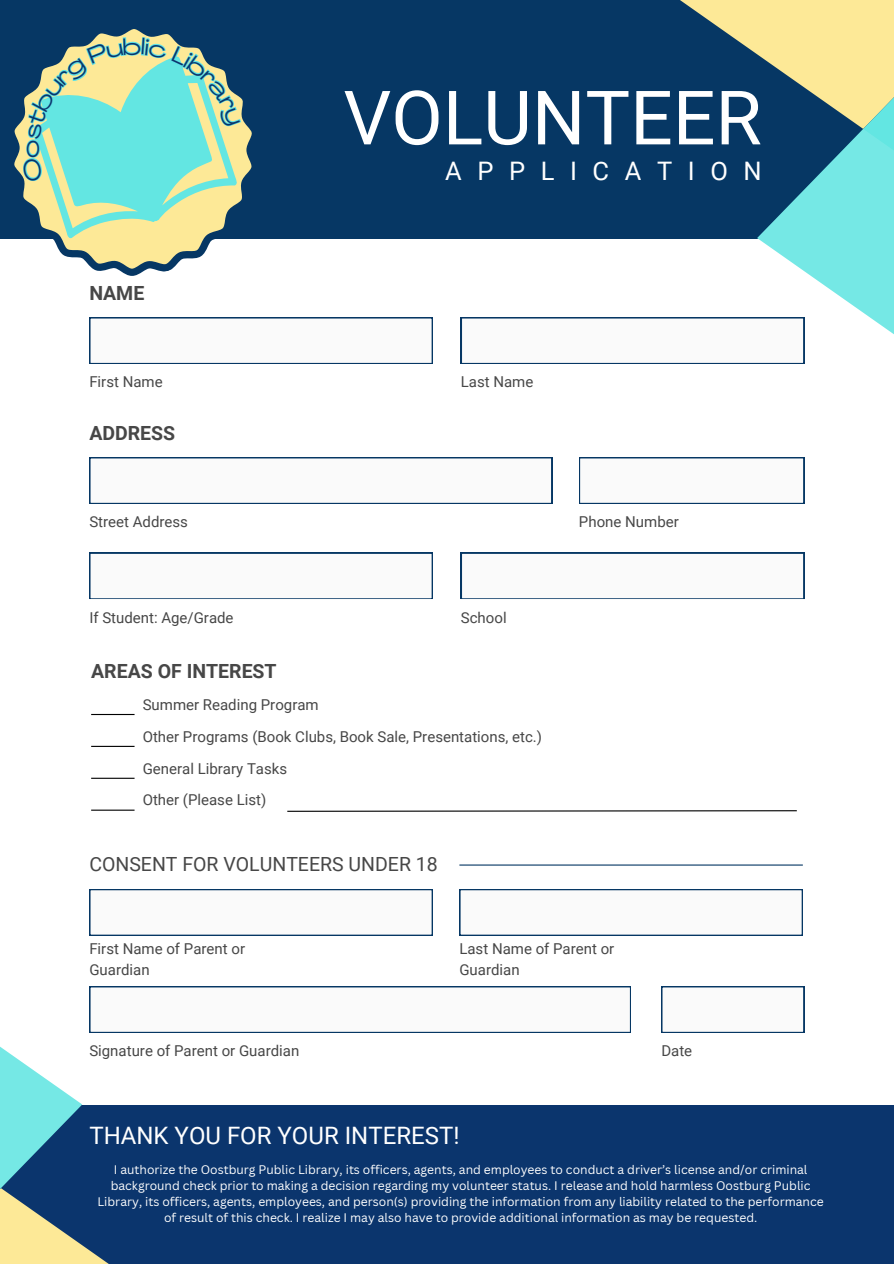
<style>
.page{position:relative;width:894px;height:1264px;background:#fff}
.page>*{position:absolute;margin:0;border:0;box-sizing:border-box;transform-origin:0 0}
.t1{font:75px "Roboto";color:#fff}
.t2{font:25.5px "Roboto";letter-spacing:.61em;color:#fff}
.t3{font:24px "Roboto";color:#fff}
.t4{font:19.5px "Roboto";color:#474747}
.t5{font:700 19.5px "Roboto";color:#474747}
.t6{font:15px/20.2px "Roboto";color:#474747}
.t7{font:12.15px/16.2px "Canva Sans";color:#fff;text-align:center}
</style>
<div class="page">
<div style="left:0;top:0;width:893px;height:238px;background:#063764"></div>
<div style="left:89px;top:317px;width:343px;height:47px;background:#063764"></div>
<div style="left:90px;top:318px;width:342px;height:45px;background:#fafafa"></div>
<svg style="left:89px;top:889px;width:343px;height:46px"></svg>
<svg style="left:459px;top:889px;width:343px;height:46px"></svg>
<svg style="left:89px;top:552px;width:343px;height:47px"></svg>
<svg style="left:461px;top:552px;width:343px;height:47px"></svg>
<div style="left:89px;top:457px;width:463px;height:47px;background:#063764"></div>
<div style="left:90px;top:458px;width:462px;height:45px;background:#fafafa"></div>
<svg style="left:579px;top:457px;width:225px;height:47px"></svg>
<svg style="left:579px;top:457px;width:224px;height:46px"></svg>
<svg style="left:461px;top:0;width:432px;height:364px"></svg>
<div style="left:0;top:1104px;width:893px;height:159px;background:#0b356d"></div>
<svg style="left:0;top:986px;width:630px;height:277px"></svg>
<hr style="left:459px;top:864px;width:343px;height:1px;background:#063764">
<svg style="left:0;top:99px;width:287px;height:177px"></svg>
<svg style="left:661px;top:986px;width:143px;height:46px"></svg>
<hr style="left:91px;top:809px;width:43px;height:1px;background:#000">
<hr style="left:91px;top:777px;width:43px;height:1px;background:#000">
<hr style="left:91px;top:745px;width:43px;height:2px;background:#000">
<hr style="left:91px;top:714px;width:43px;height:1px;background:#000">
<svg style="left:287px;top:810px;width:510px;height:2px"></svg>
<svg style="left:1px;top:29px;width:241px;height:219px"></svg>
<h1 class="t5" style="left:89px;top:282px;width:56px">NAME</h1>
<p class="t6" style="left:89px;top:372px;width:75px">First Name</p>
<h2 class="t5" style="left:89px;top:422px;width:87px">ADDRESS</h2>
<h3 class="t1" style="left:343px;top:75px;width:419px">VOLUNTEER</h3>
<p class="t2" style="left:445px;top:156px;width:318px">APPLICATION</p>
<h6 class="t6" style="left:460px;top:372px;width:74px">Last Name</h6>
<h6 class="t6" style="left:89px;top:512px;width:100px">Street Address</h6>
<h4 class="t6" style="left:578px;top:512px;width:101px">Phone Number</h4>
<h4 class="t6" style="left:89px;top:607px;width:146px">If Student: Age/Grade</h4>
<h6 class="t6" style="left:460px;top:607px;width:47px">School</h6>
<h3 class="t5" style="left:91px;top:660px;width:187px">AREAS OF INTEREST</h3>
<p class="t6" style="left:143px;top:694px;width:177px">Summer Reading Program</p>
<p class="t6" style="left:143px;top:720px;width:400px;line-height:31.8px">Other Programs (Book Clubs, Book Sale, Presentations, etc.)<br>General Library Tasks<br>Other (Please List)</p>
<p class="t4" style="left:89px;top:852px;width:350px">CONSENT FOR VOLUNTEERS UNDER 18</p>
<h6 class="t6" style="left:89px;top:939px;width:157px">First Name of Parent or<br>Guardian</h6>
<h6 class="t6" style="left:459px;top:939px;width:156px">Last Name of Parent or<br>Guardian</h6>
<h4 class="t6" style="left:89px;top:1040px;width:211px">Signature of Parent or Guardian</h4>
<h6 class="t3" style="left:89px;top:1121px;width:371px">THANK YOU FOR YOUR INTEREST!</h6>
<p class="t6" style="left:661px;top:1040px;width:32px">Date</p>
<h6 class="t7" style="left:97px;top:1160px;width:727px">I authorize the Oostburg Public Library, its officers, agents, and employees to conduct a driver’s license and/or criminal background check prior to making a decision regarding my volunteer status. I release and hold harmless Oostburg Public Library, its officers, agents, employees, and person(s) providing the information from any liability related to the performance of result of this check. I realize I may also have to provide additional information as may be requested.</h6>
</div>
